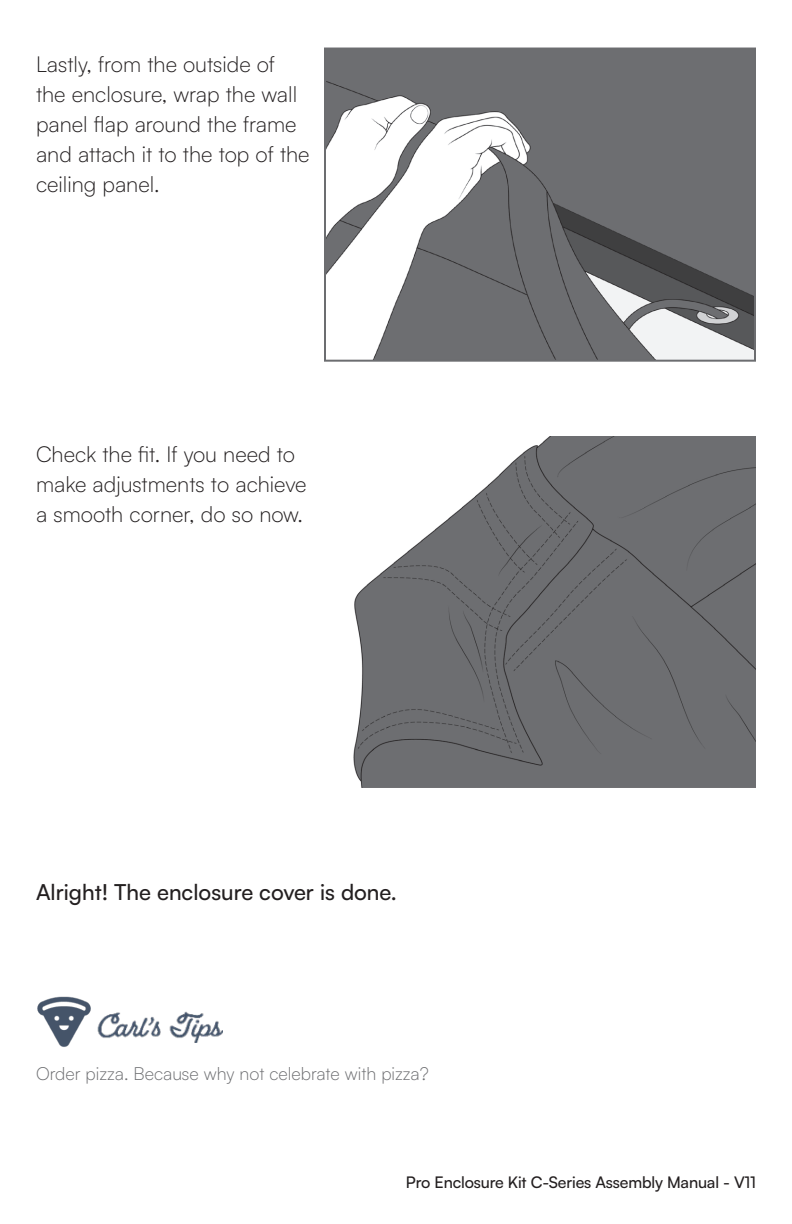
<style>
.page{position:relative;width:792px;height:1224px;background:#fff}
.page>*{position:absolute;margin:0;border:0;box-sizing:border-box;transform-origin:0 0}
.t1{font:300 22px/30px "Satoshi";color:#231f20}
.t2{font:500 22px "Satoshi";color:#231f20}
.Carl_s_Tip{font:300 18px "Satoshi";color:#6c6d70}
.t3{font:500 16px "Satoshi";letter-spacing:-.01em;color:#231f20}
</style>
<div class="page">
<img style="left:97px;top:1011px;width:126px;height:32px">
<img style="left:327px;top:51px;width:426px;height:308px">
<div style="left:324px;top:48px;width:432px;height:314px;border:2px solid #6c6d70"></div>
<img style="left:353px;top:436px;width:403px;height:352px">
<img style="left:37px;top:996px;width:54px;height:51px">
<p class="t1" style="left:36px;top:48px;width:275px">Lastly, from the outside of the enclosure, wrap the wall panel flap around the frame and attach it to the top of the ceiling panel.</p>
<p class="t1" style="left:36px;top:438px;width:272px">Check the fit. If you need to make adjustments to achieve a smooth corner, do so now.</p>
<p class="t2" style="left:36px;top:877px;width:362px">Alright! The enclosure cover is done.</p>
<p class="Carl_s_Tip" style="left:36px;top:1062px;width:394px">Order pizza. Because why not celebrate with pizza?</p>
<p class="t3" style="left:406px;top:1171px;width:352px">Pro Enclosure Kit C-Series Assembly Manual - V11</p>
</div>
